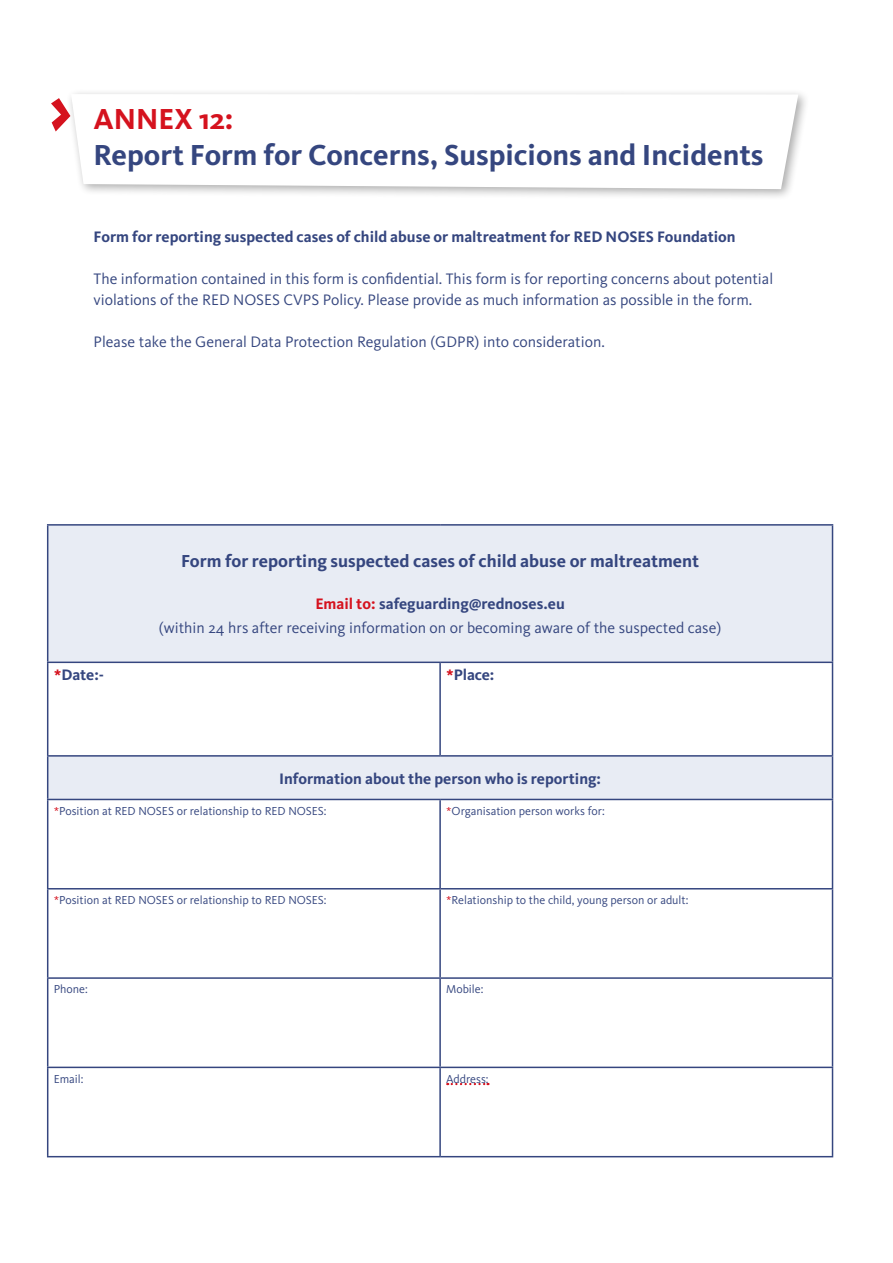
<style>
.page{position:relative;width:893px;height:1263px;background:#fff}
.page>*{position:absolute;margin:0;border:0;box-sizing:border-box;transform-origin:0 0}
.Zitate{font:700 30px "Kievit Pro";color:#35467f}
.Zitate-2{font:700 30px "Kievit Pro";color:#d5121e}
.copy_text{font:700 18px "Kievit Pro";color:#35467f}
.copy_text-2{font:15.75px/21px "Kievit Pro";color:#35467f}
.copy_text-3{font:700 15.75px "Kievit Pro";color:#35467f}
.copy_text-4{font:12px "Kievit Pro";color:#35467f}
.s1{font-weight:700;color:#d5121e}
.s2{font-weight:700}
.s3{color:#d5121e}
</style>
<div class="page">
<div style="left:66px;top:88px;width:744px;height:113px;background:#000;opacity:.33"></div>
<svg style="left:71px;top:94px;width:727px;height:95px"></svg>
<svg style="left:51px;top:98px;width:19px;height:33px"></svg>
<svg style="left:48px;top:526px;width:784px;height:273px;fill:#e8ecf4"></svg>
<hr style="left:832px;top:526px;width:1px;height:135px;background:#35467f">
<hr style="left:832px;top:757px;width:1px;height:42px;background:#35467f">
<hr style="left:47px;top:524px;width:393px;height:2px;background:#35467f">
<hr style="left:47px;top:526px;width:1px;height:135px;background:#35467f">
<hr style="left:440px;top:524px;width:393px;height:2px;background:#35467f">
<hr style="left:47px;top:661px;width:393px;height:2px;background:#35467f">
<hr style="left:47px;top:663px;width:1px;height:92px;background:#35467f">
<hr style="left:440px;top:661px;width:393px;height:2px;background:#35467f">
<hr style="left:439px;top:663px;width:2px;height:92px;background:#35467f">
<hr style="left:832px;top:663px;width:1px;height:92px;background:#35467f">
<hr style="left:47px;top:755px;width:393px;height:2px;background:#35467f">
<hr style="left:47px;top:757px;width:1px;height:42px;background:#35467f">
<hr style="left:440px;top:755px;width:393px;height:2px;background:#35467f">
<hr style="left:47px;top:799px;width:393px;height:1px;background:#35467f">
<hr style="left:47px;top:800px;width:1px;height:88px;background:#35467f">
<hr style="left:440px;top:799px;width:393px;height:1px;background:#35467f">
<hr style="left:439px;top:800px;width:2px;height:88px;background:#35467f">
<hr style="left:832px;top:800px;width:1px;height:88px;background:#35467f">
<hr style="left:47px;top:888px;width:393px;height:1px;background:#35467f">
<hr style="left:47px;top:889px;width:1px;height:88px;background:#35467f">
<hr style="left:440px;top:888px;width:393px;height:1px;background:#35467f">
<hr style="left:439px;top:889px;width:2px;height:88px;background:#35467f">
<hr style="left:832px;top:889px;width:1px;height:88px;background:#35467f">
<hr style="left:47px;top:977px;width:393px;height:2px;background:#35467f">
<hr style="left:47px;top:979px;width:1px;height:87px;background:#35467f">
<hr style="left:440px;top:977px;width:393px;height:2px;background:#35467f">
<hr style="left:439px;top:979px;width:2px;height:87px;background:#35467f">
<hr style="left:832px;top:979px;width:1px;height:87px;background:#35467f">
<hr style="left:47px;top:1066px;width:393px;height:2px;background:#35467f">
<hr style="left:47px;top:1068px;width:1px;height:88px;background:#35467f">
<hr style="left:440px;top:1066px;width:393px;height:2px;background:#35467f">
<hr style="left:439px;top:1068px;width:2px;height:88px;background:#35467f">
<hr style="left:832px;top:1068px;width:1px;height:88px;background:#35467f">
<hr style="left:47px;top:1156px;width:393px;height:1px;background:#35467f">
<hr style="left:440px;top:1156px;width:393px;height:1px;background:#35467f">
<svg style="left:447px;top:1083px;width:41px;height:2px"></svg>
<p class="Zitate-2" style="left:94px;top:101px;width:142px">ANNEX 12:</p>
<p class="Zitate" style="left:94px;top:137px;width:671px">Report Form for Concerns, Suspicions and Incidents</p>
<p class="copy_text-3" style="left:94px;top:227px;width:644px">Form for reporting suspected cases of child abuse or maltreatment for RED NOSES Foundation</p>
<p class="copy_text-2" style="left:94px;top:268px;width:681px">The information contained in this form is confidential. This form is for reporting concerns about potential violations of the RED NOSES CVPS Policy. Please provide as much information as possible in the form.</p>
<p class="copy_text-2" style="left:94px;top:331px;width:513px">Please take the General Data Protection Regulation (GDPR) into consideration.</p>
<p class="copy_text" style="left:181px;top:551px;width:520px">Form for reporting suspected cases of child abuse or maltreatment</p>
<p class="copy_text-2" style="left:159px;top:592px;width:564px;line-height:24px;text-align:center"><span class="s1">Email to:</span> <span class="s2">safeguarding@rednoses.eu<br></span>(within 24 hrs after receiving information on or becoming aware of the suspected case)</p>
<p class="copy_text-3" style="left:54px;top:666px;width:52px"><span class="s3">*</span>Date:-</p>
<p class="copy_text-3" style="left:446px;top:666px;width:50px"><span class="s3">*</span>Place:</p>
<p class="copy_text-3" style="left:279px;top:769px;width:324px">Information about the person who is reporting:</p>
<p class="copy_text-4" style="left:54px;top:803px;width:274px"><span class="s3">*</span>Position at RED NOSES or relationship to RED NOSES:</p>
<p class="copy_text-4" style="left:446px;top:803px;width:160px"><span class="s3">*</span>Organisation person works for:</p>
<p class="copy_text-4" style="left:54px;top:893px;width:274px"><span class="s3">*</span>Position at RED NOSES or relationship to RED NOSES:</p>
<p class="copy_text-4" style="left:446px;top:893px;width:244px"><span class="s3">*</span>Relationship to the child, young person or adult:</p>
<p class="copy_text-4" style="left:54px;top:982px;width:36px">Phone:</p>
<p class="copy_text-4" style="left:446px;top:982px;width:39px">Mobile:</p>
<p class="copy_text-4" style="left:54px;top:1071px;width:31px">Email:</p>
<p class="copy_text-4" style="left:446px;top:1071px;width:44px">Address:</p>
</div>
